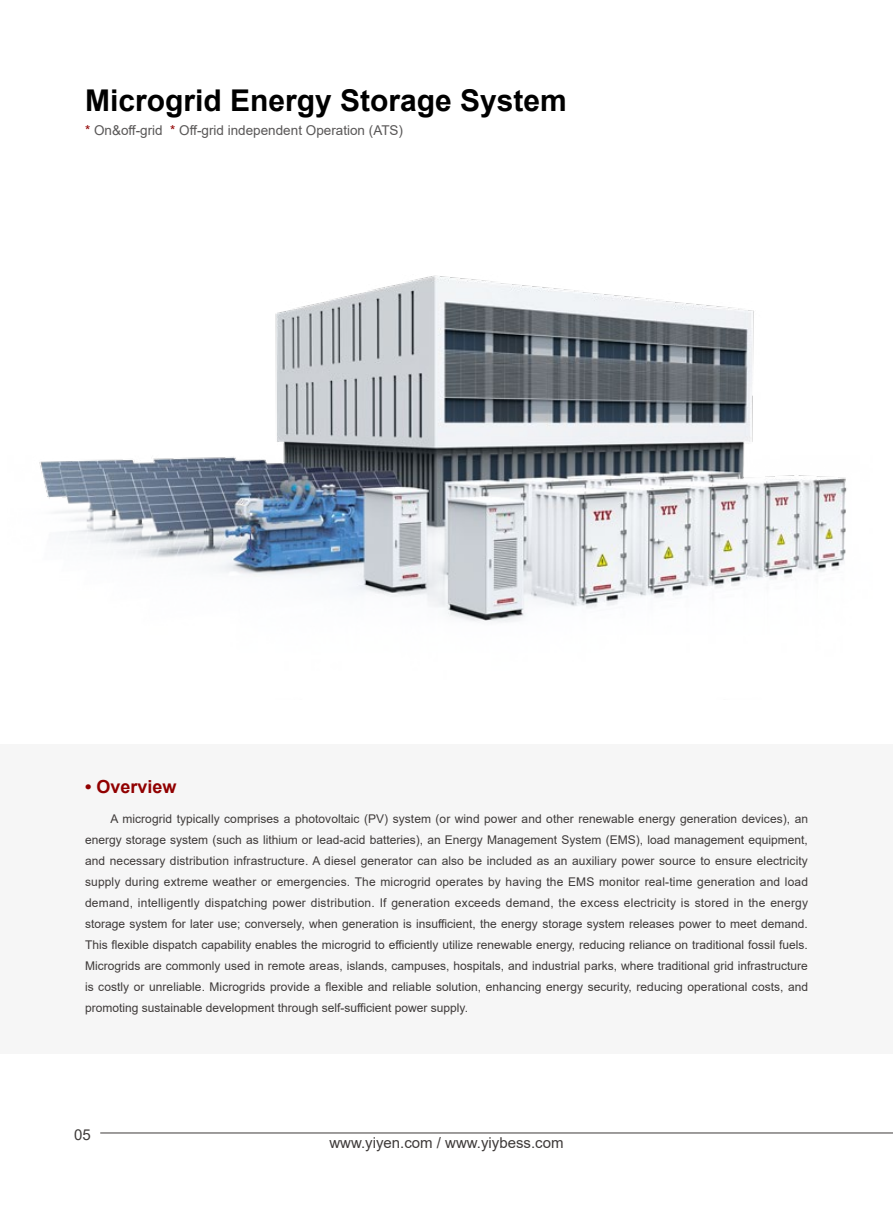
<style>
.page{position:relative;width:893px;height:1212px;background:#fff}
.page>*{position:absolute;margin:0;border:0;box-sizing:border-box;transform-origin:0 0}
.t1{font:700 30px "Arial";color:#000}
.t2{font:700 18px "Arial";color:#910000}
.t3{font:15px "Arial";color:#3e3a39}
.t4{font:13.5px "Arial";color:#595757}
.t5{font:12px/21px "Arial";color:#3e3a39;text-align:justify}
.s1{color:#910000}
</style>
<div class="page">
<hr style="left:100px;top:1132px;width:793px;height:1px;background:#3e3a39">
<img style="left:39px;top:275px;width:808px;height:347px">
<div style="left:0;top:744px;width:893px;height:310px;background:#f6f6f6"></div>
<h1 class="t1" style="left:85px;top:79px;width:483px">Microgrid Energy Storage System</h1>
<p class="t4" style="left:85px;top:121px;width:320px"><span class="s1">*</span> On&amp;off-grid <span class="s1">*</span> Off-grid independent Operation (ATS)</p>
<h2 class="t2" style="left:85px;top:774px;width:93px">• Overview</h2>
<p class="t5" style="left:85px;top:808px;width:725px;text-indent:26px">A microgrid typically comprises a photovoltaic (PV) system (or wind power and other renewable energy generation devices), an energy storage system (such as lithium or lead-acid batteries), an Energy Management System (EMS), load management equipment, and necessary distribution infrastructure. A diesel generator can also be included as an auxiliary power source to ensure electricity supply during extreme weather or emergencies. The microgrid operates by having the EMS monitor real-time generation and load demand, intelligently dispatching power distribution. If generation exceeds demand, the excess electricity is stored in the energy storage system for later use; conversely, when generation is insufficient, the energy storage system releases power to meet demand.<br>This flexible dispatch capability enables the microgrid to efficiently utilize renewable energy, reducing reliance on traditional fossil fuels.<br>Microgrids are commonly used in remote areas, islands, campuses, hospitals, and industrial parks, where traditional grid infrastructure is costly or unreliable. Microgrids provide a flexible and reliable solution, enhancing energy security, reducing operational costs, and promoting sustainable development through self-sufficient power supply.</p>
<p class="t3" style="left:74px;top:1124px;width:18px">05</p>
<p class="t3" style="left:329px;top:1132px;width:236px">www.yiyen.com / www.yiybess.com</p>
</div>
